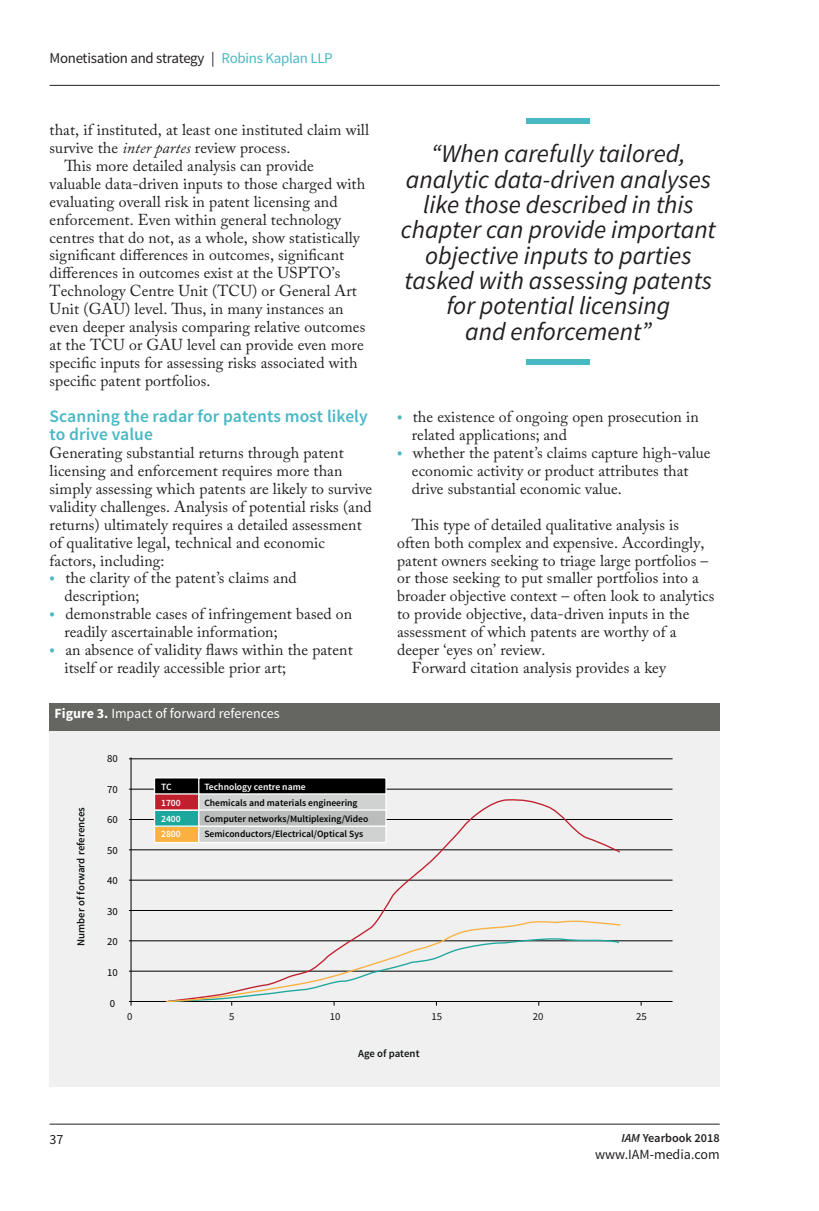
<style>
.page{position:relative;width:819px;height:1211px;background:#fff}
.page>*{position:absolute;margin:0;border:0;box-sizing:border-box;transform-origin:0 0}
.t1{font:italic 25.38px/25.4px "Source Sans Pro";color:#231f20;text-align:center}
.t2{font:600 17.5px/17.8px "Source Sans Pro";letter-spacing:.005em;color:#49b8c5}
.t3{font:15.75px/18px "Adobe Caslon Pro";letter-spacing:.005em;color:#231f20}
.t4{font:14.88px "Source Sans Pro";letter-spacing:-.02em;color:#231f20}
.t5{font:14px "Source Sans Pro";color:#fff}
.t6{font:14px "Source Sans Pro";color:#231f20}
.t7{font:600 12.25px "Source Sans Pro";color:#231f20}
.t8{font:600 10.67px "Source Sans Pro";color:#111516}
.t9{font:10.67px "Source Sans Pro";color:#000001}
.t10{font:10.67px "Source Sans Pro";color:#111516}
.t11{font:600 9.62px "Source Sans Pro";color:#000001}
.t12{font:600 9.62px "Source Sans Pro";color:#fff}
.s1{color:#49b8c5}
.s2{font-style:italic}
.s3{font-family:"Source Sans Pro";font-size:17.5px;color:#49b8c5}
.s4{font-weight:700}
</style>
<div class="page">
<hr style="left:50px;top:85px;width:669px;height:1px;background:#231f20">
<hr style="left:50px;top:1123px;width:669px;height:1px;background:#231f20">
<div style="left:50px;top:730px;width:669px;height:356px;background:#f0f0f0"></div>
<hr style="left:131px;top:757px;width:1px;height:248px;background:#000001">
<hr style="left:129px;top:758px;width:543px;height:1px;background:#000001">
<hr style="left:129px;top:788px;width:543px;height:1px;background:#000001">
<hr style="left:129px;top:819px;width:543px;height:1px;background:#000001">
<hr style="left:129px;top:849px;width:543px;height:1px;background:#000001">
<hr style="left:129px;top:879px;width:543px;height:1px;background:#000001">
<hr style="left:129px;top:910px;width:543px;height:1px;background:#000001">
<hr style="left:129px;top:940px;width:543px;height:1px;background:#000001">
<hr style="left:129px;top:970px;width:543px;height:1px;background:#000001">
<hr style="left:129px;top:1001px;width:543px;height:1px;background:#000001">
<svg style="left:167px;top:799px;width:454px;height:121px"></svg>
<svg style="left:165px;top:920px;width:456px;height:85px"></svg>
<svg style="left:153px;top:777px;width:234px;height:66px;background:#9d9a96"></svg>
<div style="left:50px;top:702px;width:669px;height:28px;background:#656661"></div>
<div style="left:526px;top:118px;width:64px;height:5px;background:#49b8c5"></div>
<div style="left:526px;top:360px;width:64px;height:5px;background:#49b8c5"></div>
<p class="t4" style="left:50px;top:49px;width:285px">Monetisation and strategy | <span class="s1">Robins Kaplan LLP</span></p>
<p class="t3" style="left:50px;top:120px;width:321px">that, if instituted, at least one instituted claim will</p>
<p class="t3" style="left:50px;top:138px;width:242px">survive the <span class="s2">inter partes</span> review process.</p>
<p class="t3" style="left:64px;top:156px;width:251px">This more detailed analysis can provide</p>
<p class="t3" style="left:50px;top:174px;width:317px">valuable data-driven inputs to those charged with</p>
<p class="t3" style="left:50px;top:192px;width:289px">evaluating overall risk in patent licensing and</p>
<p class="t3" style="left:50px;top:210px;width:293px">enforcement. Even within general technology</p>
<p class="t3" style="left:50px;top:228px;width:312px">centres that do not, as a whole, show statistically</p>
<p class="t3" style="left:50px;top:246px;width:296px">significant differences in outcomes, significant</p>
<p class="t3" style="left:50px;top:264px;width:292px">differences in outcomes exist at the USPTO’s</p>
<p class="t3" style="left:50px;top:282px;width:309px">Technology Centre Unit (TCU) or General Art</p>
<p class="t3" style="left:50px;top:300px;width:295px">Unit (GAU) level. Thus, in many instances an</p>
<p class="t3" style="left:50px;top:318px;width:317px">even deeper analysis comparing relative outcomes</p>
<p class="t3" style="left:50px;top:336px;width:315px">at the TCU or GAU level can provide even more</p>
<p class="t3" style="left:50px;top:354px;width:309px">specific inputs for assessing risks associated with</p>
<p class="t3" style="left:50px;top:371px;width:162px">specific patent portfolios.</p>
<p class="t2" style="left:50px;top:407px;width:319px">Scanning the radar for patents most likely to drive value</p>
<p class="t3" style="left:50px;top:443px;width:324px">Generating substantial returns through patent licensing and enforcement requires more than simply assessing which patents are likely to survive validity challenges. Analysis of potential risks (and returns) ultimately requires a detailed assessment of qualitative legal, technical and economic factors, including:</p>
<p class="t3" style="left:64px;top:569px;width:234px;text-indent:-15px"><span class="s3">•</span> the clarity of the patent’s claims and description;</p>
<p class="t3" style="left:64px;top:605px;width:289px;text-indent:-15px"><span class="s3">•</span> demonstrable cases of infringement based on readily ascertainable information;</p>
<p class="t3" style="left:64px;top:640px;width:290px;text-indent:-15px"><span class="s3">•</span> an absence of validity flaws within the patent itself or readily accessible prior art;</p>
<p class="t5" style="left:55px;top:705px;width:226px"><span class="s4">Figure 3.</span> Impact of forward references</p>
<p class="t8" style="left:74px;top:945px;width:140px;rotate:-90deg">Number of forward references</p>
<p class="t9" style="left:107px;top:752px;width:12px">80</p>
<p class="t9" style="left:107px;top:782px;width:12px">70</p>
<p class="t9" style="left:107px;top:813px;width:12px">60</p>
<p class="t9" style="left:107px;top:843px;width:12px">50</p>
<p class="t9" style="left:107px;top:874px;width:12px">40</p>
<p class="t9" style="left:107px;top:904px;width:12px">30</p>
<p class="t9" style="left:107px;top:935px;width:12px">20</p>
<p class="t9" style="left:107px;top:965px;width:12px">10</p>
<p class="t9" style="left:110px;top:996px;width:7px">0</p>
<p class="t12" style="left:161px;top:780px;width:12px">TC</p>
<p class="t12" style="left:204px;top:780px;width:103px">Technology centre name</p>
<p class="t12" style="left:161px;top:796px;width:21px">1700</p>
<p class="t11" style="left:204px;top:796px;width:155px">Chemicals and materials engineering</p>
<p class="t12" style="left:161px;top:812px;width:21px">2400</p>
<p class="t11" style="left:204px;top:812px;width:165px">Computer networks/Multiplexing/Video</p>
<p class="t12" style="left:161px;top:828px;width:21px">2800</p>
<p class="t11" style="left:204px;top:828px;width:160px">Semiconductors/Electrical/Optical Sys</p>
<h1 class="t1" style="left:401px;top:141px;width:316px">“When carefully tailored, analytic data-driven analyses like those described in this chapter can provide important objective inputs to parties tasked with assessing patents for potential licensing<br>and enforcement”</h1>
<p class="t3" style="left:412px;top:407px;width:288px;text-indent:-15px"><span class="s3">•</span> the existence of ongoing open prosecution in related applications; and</p>
<p class="t3" style="left:412px;top:443px;width:300px;text-indent:-15px"><span class="s3">•</span> whether the patent’s claims capture high-value economic activity or product attributes that drive substantial economic value.</p>
<p class="t3" style="left:412px;top:515px;width:268px">This type of detailed qualitative analysis is</p>
<p class="t3" style="left:397px;top:533px;width:309px">often both complex and expensive. Accordingly,</p>
<p class="t3" style="left:397px;top:551px;width:313px">patent owners seeking to triage large portfolios –</p>
<p class="t3" style="left:397px;top:569px;width:303px">or those seeking to put smaller portfolios into a</p>
<p class="t3" style="left:397px;top:587px;width:319px">broader objective context – often look to analytics</p>
<p class="t3" style="left:397px;top:605px;width:294px">to provide objective, data-driven inputs in the</p>
<p class="t3" style="left:397px;top:623px;width:281px">assessment of which patents are worthy of a</p>
<p class="t3" style="left:397px;top:641px;width:150px">deeper ‘eyes on’ review.</p>
<p class="t3" style="left:412px;top:658px;width:255px">Forward citation analysis provides a key</p>
<p class="t10" style="left:127px;top:1009px;width:7px">0</p>
<p class="t10" style="left:229px;top:1009px;width:7px">5</p>
<p class="t10" style="left:330px;top:1009px;width:12px">10</p>
<p class="t10" style="left:431px;top:1009px;width:12px">15</p>
<p class="t10" style="left:533px;top:1009px;width:12px">20</p>
<p class="t10" style="left:636px;top:1009px;width:12px">25</p>
<p class="t6" style="left:50px;top:1130px;width:15px">37</p>
<p class="t8" style="left:358px;top:1046px;width:63px">Age of patent</p>
<p class="t7" style="left:621px;top:1130px;width:100px"><span class="s2">IAM</span> Yearbook 2018</p>
<p class="t6" style="left:595px;top:1146px;width:126px">www.IAM-media.com</p>
</div>
